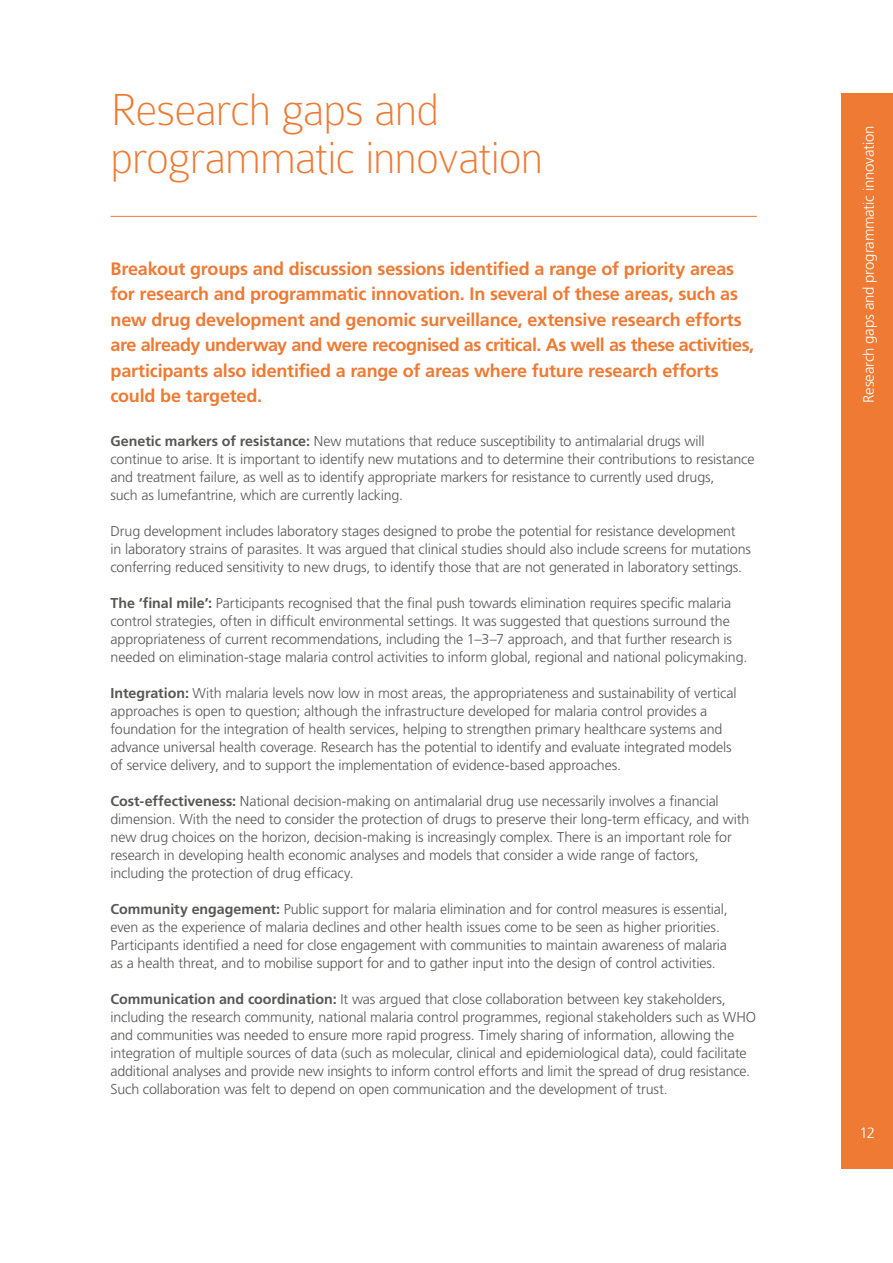
<style>
.page{position:relative;width:893px;height:1263px;background:#fff}
.page>*{position:absolute;margin:0;border:0;box-sizing:border-box;transform-origin:0 0}
.t1{font:100 48px/48px "Colaborate";letter-spacing:-.025em;color:#ee7a34}
.t2{font:700 18px/25.5px "Frutiger";letter-spacing:-.015em;color:#ee7a34}
.t3{font:300 15px "Frutiger";letter-spacing:-.015em;color:#fff}
.t4{font:300 14.25px/18px "Frutiger";letter-spacing:-.01em;color:#575756}
.s1{font-weight:700}
</style>
<div class="page">
<div style="left:842px;top:94px;width:51px;height:1075px;background:#ee7a34"></div>
<hr style="left:111px;top:216px;width:646px;height:1px;background:#ee7a34">
<h1 class="t1" style="left:111px;top:86px;width:434px">Research gaps and programmatic innovation</h1>
<p class="t2" style="left:111px;top:255px;width:645px">Breakout groups and discussion sessions identified a range of priority areas for research and programmatic innovation. In several of these areas, such as new drug development and genomic surveillance, extensive research efforts are already underway and were recognised as critical. As well as these activities, participants also identified a range of areas where future research efforts could be targeted.</p>
<p class="t4" style="left:111px;top:432px;width:645px"><span class="s1">Genetic markers of resistance:</span> New mutations that reduce susceptibility to antimalarial drugs will continue to arise. It is important to identify new mutations and to determine their contributions to resistance and treatment failure, as well as to identify appropriate markers for resistance to currently used drugs,<br>such as lumefantrine, which are currently lacking.</p>
<p class="t4" style="left:111px;top:522px;width:642px">Drug development includes laboratory stages designed to probe the potential for resistance development<br>in laboratory strains of parasites. It was argued that clinical studies should also include screens for mutations conferring reduced sensitivity to new drugs, to identify those that are not generated in laboratory settings.</p>
<p class="t4" style="left:111px;top:594px;width:638px"><span class="s1">The ‘final mile’:</span> Participants recognised that the final push towards elimination requires specific malaria control strategies, often in difficult environmental settings. It was suggested that questions surround the appropriateness of current recommendations, including the 1–3–7 approach, and that further research is needed on elimination-stage malaria control activities to inform global, regional and national policymaking.</p>
<p class="t4" style="left:111px;top:684px;width:627px"><span class="s1">Integration:</span> With malaria levels now low in most areas, the appropriateness and sustainability of vertical approaches is open to question; although the infrastructure developed for malaria control provides a foundation for the integration of health services, helping to strengthen primary healthcare systems and advance universal health coverage. Research has the potential to identify and evaluate integrated models of service delivery, and to support the implementation of evidence-based approaches.</p>
<p class="t4" style="left:111px;top:792px;width:640px"><span class="s1">Cost-effectiveness:</span> National decision-making on antimalarial drug use necessarily involves a financial dimension. With the need to consider the protection of drugs to preserve their long-term efficacy, and with new drug choices on the horizon, decision-making is increasingly complex. There is an important role for research in developing health economic analyses and models that consider a wide range of factors, including the protection of drug efficacy.</p>
<p class="t4" style="left:111px;top:900px;width:619px"><span class="s1">Community engagement:</span> Public support for malaria elimination and for control measures is essential, even as the experience of malaria declines and other health issues come to be seen as higher priorities.<br>Participants identified a need for close engagement with communities to maintain awareness of malaria as a health threat, and to mobilise support for and to gather input into the design of control activities.</p>
<p class="t4" style="left:111px;top:990px;width:647px"><span class="s1">Communication and coordination:</span> It was argued that close collaboration between key stakeholders, including the research community, national malaria control programmes, regional stakeholders such as WHO and communities was needed to ensure more rapid progress. Timely sharing of information, allowing the integration of multiple sources of data (such as molecular, clinical and epidemiological data), could facilitate additional analyses and provide new insights to inform control efforts and limit the spread of drug resistance.<br>Such collaboration was felt to depend on open communication and the development of trust.</p>
<p class="t3" style="left:860px;top:403px;width:279px;rotate:-90deg">Research gaps and programmatic innovation</p>
<p class="t3" style="left:860px;top:1124px;width:17px">12</p>
</div>
